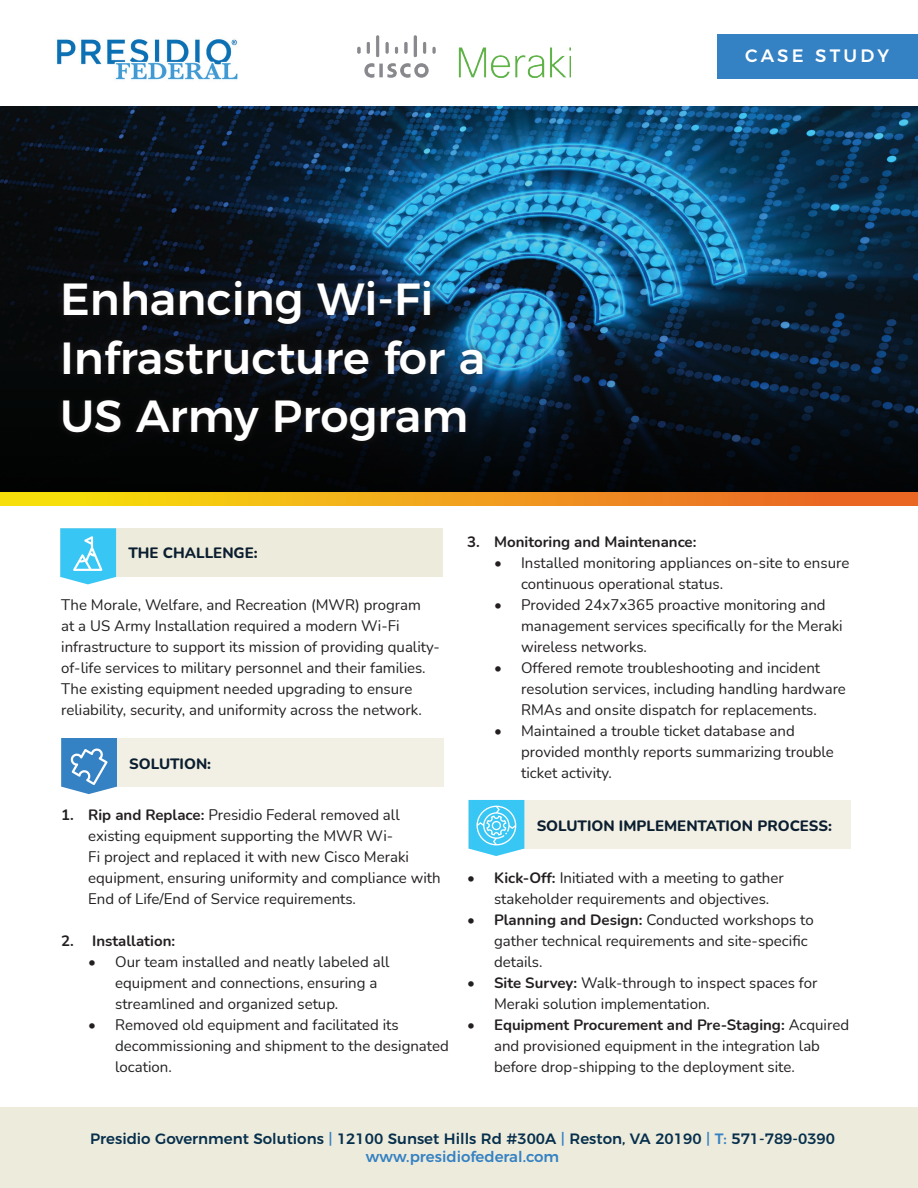
<style>
.page{position:relative;width:918px;height:1188px;background:#fff}
.page>*{position:absolute;margin:0;border:0;box-sizing:border-box;transform-origin:0 0}
.t1{font:500 45px/58.5px "Montserrat";color:#fff}
.t2{font:500 18px "Montserrat";letter-spacing:.175em;color:#fff}
.t3{font:15px/21px "Nunito";color:#231f20}
.t4{font:500 15px/18px "Montserrat";color:#062f4c;text-align:center}
.t5{font:800 15px "Nunito";color:#0b1e30}
.t6{font:700 15px "Nunito";color:#231f20}
.s1{font-weight:700}
.s2{color:#3481c3}
</style>
<div class="page">
<img style="left:0;top:106px;width:918px;height:265px">
<svg style="left:0;top:371px;width:918px;height:122px;background:#070d11"></svg>
<img style="left:56px;top:39px;width:182px;height:41px">
<div style="left:0;top:1108px;width:918px;height:80px;background:#edebdc"></div>
<svg style="left:0;top:493px;width:918px;height:12px;background:#f0a11a"></svg>
<div style="left:718px;top:34px;width:200px;height:45px;background:#3481c3"></div>
<div style="left:61px;top:738px;width:383px;height:49px;background:#f2f0e4"></div>
<svg style="left:61px;top:738px;width:56px;height:56px;background:#5495cc"></svg>
<div style="left:55px;top:274px;width:436px;height:175px;background:#231f20;opacity:.75"></div>
<img style="left:357px;top:35px;width:214px;height:42px">
<div style="left:60px;top:528px;width:383px;height:49px;background:#edebdc"></div>
<svg style="left:60px;top:528px;width:56px;height:56px;background:#57cef5"></svg>
<div style="left:469px;top:800px;width:382px;height:49px;background:#f2f0e4"></div>
<svg style="left:469px;top:800px;width:55px;height:56px;background:#60d1f6"></svg>
<h1 class="t1" style="left:60px;top:267px;width:427px">Enhancing Wi-Fi<br>Infrastructure for a<br>US Army Program</h1>
<p class="t2" style="left:745px;top:42px;width:145px">CASE STUDY</p>
<p class="t5" style="left:128px;top:542px;width:131px">THE CHALLENGE:</p>
<p class="t3" style="left:61px;top:594px;width:380px">The Morale, Welfare, and Recreation (MWR) program<br>at a US Army Installation required a modern Wi-Fi infrastructure to support its mission of providing quality&shy;of-life services to military personnel and their families.<br>The existing equipment needed upgrading to ensure reliability, security, and uniformity across the network.</p>
<p class="t5" style="left:129px;top:753px;width:83px">SOLUTION:</p>
<p class="t3" style="left:88px;top:804px;width:354px;text-indent:-27px"><span class="s1">1. Rip and Replace:</span> Presidio Federal removed all existing equipment supporting the MWR Wi-<br>Fi project and replaced it with new Cisco Meraki equipment, ensuring uniformity and compliance with End of Life/End of Service requirements.</p>
<p class="t6" style="left:61px;top:930px;width:115px">2. Installation:</p>
<p class="t3" style="left:115px;top:951px;width:276px;text-indent:-27px">• Our team installed and neatly labeled all equipment and connections, ensuring a streamlined and organized setup.</p>
<p class="t3" style="left:115px;top:1014px;width:335px;text-indent:-27px">• Removed old equipment and facilitated its decommissioning and shipment to the designated location.</p>
<p class="t6" style="left:467px;top:531px;width:231px">3. Monitoring and Maintenance:</p>
<p class="t3" style="left:521px;top:552px;width:330px;text-indent:-27px">• Installed monitoring appliances on-site to ensure continuous operational status.</p>
<p class="t3" style="left:521px;top:594px;width:323px;text-indent:-27px">• Provided 24x7x365 proactive monitoring and management services specifically for the Meraki wireless networks.</p>
<p class="t3" style="left:521px;top:657px;width:326px;text-indent:-27px">• Offered remote troubleshooting and incident resolution services, including handling hardware<br>RMAs and onsite dispatch for replacements.</p>
<p class="t3" style="left:521px;top:720px;width:314px;text-indent:-27px">• Maintained a trouble ticket database and provided monthly reports summarizing trouble ticket activity.</p>
<p class="t5" style="left:537px;top:815px;width:297px">SOLUTION IMPLEMENTATION PROCESS:</p>
<p class="t3" style="left:494px;top:867px;width:291px;text-indent:-27px"><span class="s1">• Kick-Off:</span> Initiated with a meeting to gather stakeholder requirements and objectives.</p>
<p class="t3" style="left:494px;top:909px;width:321px;text-indent:-27px"><span class="s1">• Planning and Design:</span> Conducted workshops to gather technical requirements and site-specific details.</p>
<p class="t3" style="left:494px;top:972px;width:325px;text-indent:-27px"><span class="s1">• Site Survey:</span> Walk-through to inspect spaces for<br>Meraki solution implementation.</p>
<p class="t3" style="left:494px;top:1014px;width:357px;text-indent:-27px"><span class="s1">• Equipment Procurement and Pre-Staging:</span> Acquired and provisioned equipment in the integration lab before drop-shipping to the deployment site.</p>
<p class="t4" style="left:90px;top:1128px;width:747px">Presidio Government Solutions <span class="s2">|</span> 12100 Sunset Hills Rd #300A <span class="s2">|</span> Reston, VA 20190 <span class="s2">| T:</span> 571-789-0390 <span class="s2">www.presidiofederal.com</span></p>
</div>
